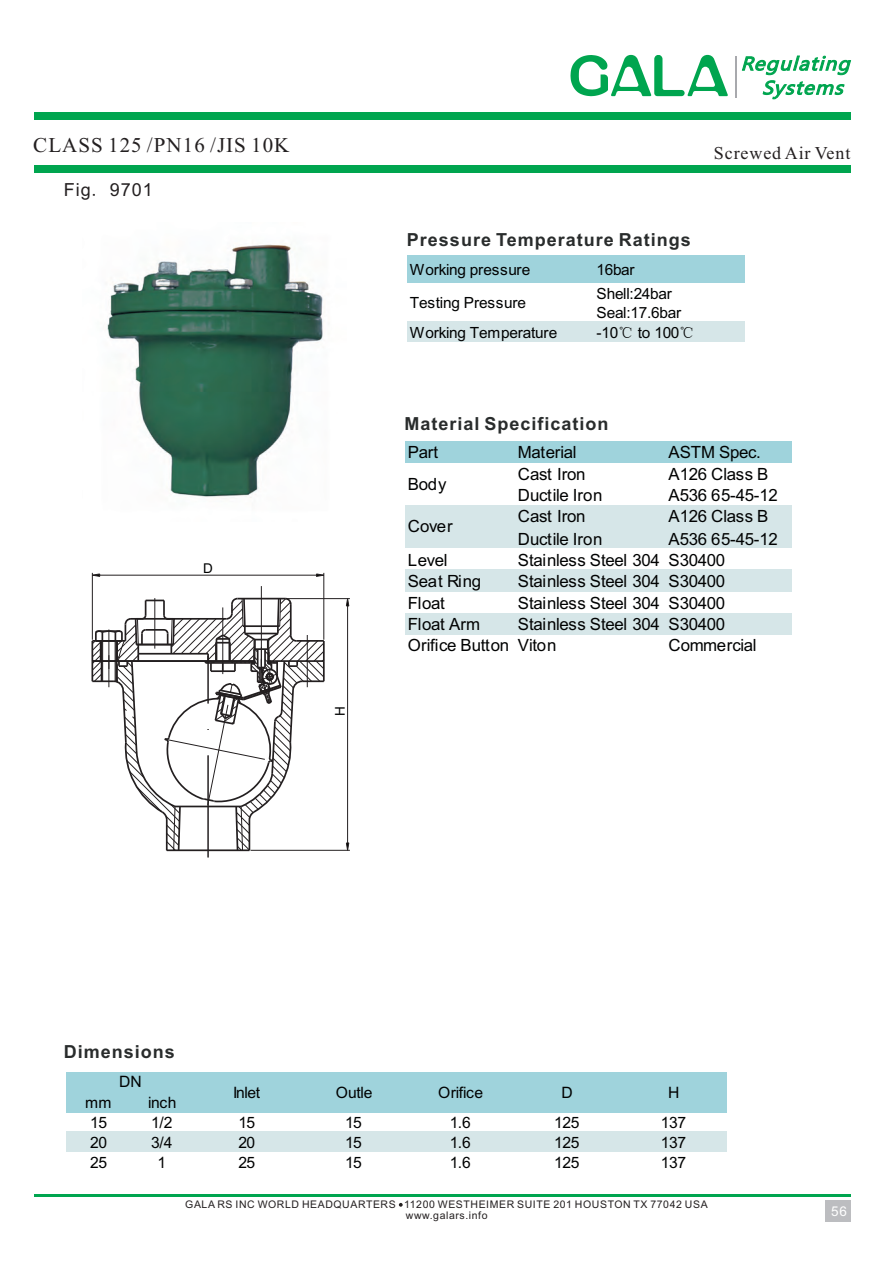
<style>
.page{position:relative;width:893px;height:1263px;background:#fff}
.page>*{position:absolute;margin:0;border:0;box-sizing:border-box;transform-origin:0 0}
.t1{font:21px "Times New Roman";letter-spacing:.05em;color:#231f20}
.t2{font:700 18px "Arial";letter-spacing:.055em;color:#292c2c}
.t3{font:18px "Times New Roman";letter-spacing:.05em;color:#231f20}
.t4{font:18px "Arial";letter-spacing:.055em;color:#231f20}
.t5{font:16.8px/21.3px "Arial";letter-spacing:-.02em;color:#010202}
.t6{font:15.6px "Arial";letter-spacing:-.025em;color:#010202}
.t7{font:15.6px "Arial";letter-spacing:-.005em;color:#010202}
.t8{font:15.45px/23.7px "Arial";letter-spacing:-.02em;color:#010202}
.t9{font:13.5px "Arial";color:#010202}
.t10{font:13.5px "Arial";color:#fff}
.t11{font:10.5px "Arial";letter-spacing:.055em;color:#231f20}
.s1{font-family:"Sim Sun"}
</style>
<div class="page">
<img style="left:107px;top:243px;width:216px;height:255px">
<div style="left:407px;top:255px;width:337px;height:28px;background:#9fd3dc"></div>
<div style="left:407px;top:321px;width:337px;height:21px;background:#d6e6e8"></div>
<div style="left:405px;top:441px;width:387px;height:22px;background:#9fd3dc"></div>
<div style="left:405px;top:505px;width:387px;height:43px;background:#d6e6e8"></div>
<div style="left:405px;top:569px;width:387px;height:23px;background:#d6e6e8"></div>
<div style="left:405px;top:613px;width:387px;height:22px;background:#d6e6e8"></div>
<hr style="left:286px;top:598px;width:64px;height:1px;background:#231f20">
<hr style="left:251px;top:850px;width:99px;height:1px;background:#231f20">
<hr style="left:347px;top:606px;width:1px;height:237px;background:#231f20">
<svg style="left:346px;top:598px;width:3px;height:8px"></svg>
<svg style="left:346px;top:842px;width:3px;height:9px"></svg>
<hr style="left:324px;top:573px;width:1px;height:67px;background:#231f20">
<hr style="left:92px;top:573px;width:1px;height:67px;background:#231f20">
<hr style="left:100px;top:575px;width:216px;height:1px;background:#231f20">
<svg style="left:316px;top:573px;width:8px;height:4px"></svg>
<svg style="left:92px;top:573px;width:8px;height:4px"></svg>
<svg style="left:91px;top:586px;width:234px;height:271px"></svg>
<div style="left:66px;top:1072px;width:661px;height:40px;background:#9fd3dc"></div>
<div style="left:66px;top:1131px;width:661px;height:21px;background:#d6e6e8"></div>
<hr style="left:34px;top:1194px;width:816px;height:3px;background:#00a54f">
<div style="left:34px;top:112px;width:816px;height:7px;background:#00a54f"></div>
<div style="left:34px;top:165px;width:816px;height:8px;background:#00a54f"></div>
<div style="left:825px;top:1201px;width:25px;height:21px;background:#bcbdc0"></div>
<svg style="left:399px;top:1203px;width:4px;height:4px"></svg>
<hr style="left:736px;top:57px;width:1px;height:41px;background:#a8a9ad">
<svg style="left:741px;top:55px;width:111px;height:45px"></svg>
<svg style="left:570px;top:55px;width:158px;height:41px"></svg>
<p class="t1" style="left:33px;top:137px;width:258px">CLASS 125 /PN16 /JIS 10K</p>
<p class="t4" style="left:64px;top:183px;width:91px">Fig<span class="s1">.</span> 9701</p>
<p class="t9" style="left:203px;top:563px;width:11px">D</p>
<p class="t9" style="left:335px;top:716px;width:11px;rotate:-90deg">H</p>
<p class="t3" style="left:714px;top:146px;width:138px">Screwed Air Vent</p>
<p class="t2" style="left:407px;top:233px;width:285px">Pressure Temperature Ratings</p>
<p class="t8" style="left:410px;top:259px;width:122px">Working pressure</p>
<p class="t8" style="left:596px;top:259px;width:77px">16bar<br>Shell:24bar</p>
<p class="t8" style="left:596px;top:302px;width:86px">Seal:17.6bar</p>
<p class="t8" style="left:410px;top:322px;width:149px">Working Temperature</p>
<p class="t8" style="left:596px;top:322px;width:100px">-10<span class="s1">℃</span> to 100<span class="s1">℃</span></p>
<p class="t8" style="left:410px;top:292px;width:118px">Testing Pressure</p>
<p class="t2" style="left:404px;top:417px;width:206px">Material Specification</p>
<p class="t5" style="left:408px;top:443px;width:32px">Part</p>
<p class="t5" style="left:518px;top:443px;width:60px">Material</p>
<p class="t5" style="left:668px;top:443px;width:94px">ASTM Spec.</p>
<p class="t5" style="left:518px;top:465px;width:69px">Cast Iron</p>
<p class="t5" style="left:668px;top:465px;width:102px">A126 Class B</p>
<p class="t5" style="left:518px;top:486px;width:86px">Ductile Iron</p>
<p class="t5" style="left:668px;top:486px;width:111px">A536 65-45-12</p>
<p class="t5" style="left:518px;top:507px;width:69px">Cast Iron</p>
<p class="t5" style="left:668px;top:507px;width:102px">A126 Class B</p>
<p class="t5" style="left:518px;top:530px;width:86px">Ductile Iron</p>
<p class="t5" style="left:668px;top:530px;width:111px">A536 65-45-12</p>
<p class="t5" style="left:408px;top:551px;width:41px">Level</p>
<p class="t5" style="left:518px;top:551px;width:209px">Stainless Steel 304 S30400</p>
<p class="t5" style="left:408px;top:572px;width:75px">Seat Ring</p>
<p class="t5" style="left:518px;top:572px;width:209px">Stainless Steel 304 S30400</p>
<p class="t5" style="left:408px;top:594px;width:39px">Float</p>
<p class="t5" style="left:518px;top:594px;width:209px">Stainless Steel 304 S30400</p>
<p class="t5" style="left:408px;top:615px;width:74px">Float Arm</p>
<p class="t5" style="left:408px;top:475px;width:40px">Body</p>
<p class="t5" style="left:408px;top:517px;width:46px">Cover</p>
<p class="t5" style="left:408px;top:615px;width:319px;text-indent:110px">Stainless Steel 304 S30400<br>Orifice Button Viton</p>
<p class="t5" style="left:668px;top:636px;width:90px">Commercial</p>
<p class="t2" style="left:64px;top:1045px;width:113px">Dimensions</p>
<p class="t6" style="left:119px;top:1076px;width:24px">DN</p>
<p class="t6" style="left:233px;top:1086px;width:29px">Inlet</p>
<p class="t6" style="left:336px;top:1086px;width:38px">Outle</p>
<p class="t7" style="left:438px;top:1086px;width:46px">Orifice</p>
<p class="t6" style="left:561px;top:1086px;width:13px">D</p>
<p class="t6" style="left:668px;top:1086px;width:13px">H</p>
<p class="t6" style="left:85px;top:1097px;width:28px">mm</p>
<p class="t6" style="left:148px;top:1097px;width:30px">inch</p>
<p class="t6" style="left:90px;top:1117px;width:18px">15</p>
<p class="t6" style="left:151px;top:1117px;width:23px">1/2</p>
<p class="t6" style="left:238px;top:1117px;width:18px">15</p>
<p class="t6" style="left:345px;top:1117px;width:18px">15</p>
<p class="t6" style="left:450px;top:1117px;width:23px">1.6</p>
<p class="t6" style="left:554px;top:1117px;width:27px">125</p>
<p class="t6" style="left:661px;top:1117px;width:27px">137</p>
<p class="t6" style="left:90px;top:1137px;width:18px">20</p>
<p class="t6" style="left:151px;top:1137px;width:23px">3/4</p>
<p class="t6" style="left:238px;top:1137px;width:18px">20</p>
<p class="t6" style="left:345px;top:1137px;width:18px">15</p>
<p class="t6" style="left:450px;top:1137px;width:23px">1.6</p>
<p class="t6" style="left:554px;top:1137px;width:27px">125</p>
<p class="t6" style="left:661px;top:1137px;width:27px">137</p>
<p class="t6" style="left:90px;top:1156px;width:18px">25</p>
<p class="t6" style="left:158px;top:1156px;width:10px">1</p>
<p class="t6" style="left:238px;top:1156px;width:18px">25</p>
<p class="t6" style="left:345px;top:1156px;width:18px">15</p>
<p class="t6" style="left:450px;top:1156px;width:23px">1.6</p>
<p class="t6" style="left:554px;top:1156px;width:27px">125</p>
<p class="t6" style="left:661px;top:1156px;width:27px">137</p>
<p class="t11" style="left:185px;top:1201px;width:524px">GALA RS INC WORLD HEADQUARTERS 11200 WESTHEIMER SUITE 201 HOUSTON TX 77042 USA</p>
<p class="t11" style="left:406px;top:1211px;width:83px">www.galars.info</p>
<p class="t10" style="left:831px;top:1206px;width:17px">56</p>
</div>
